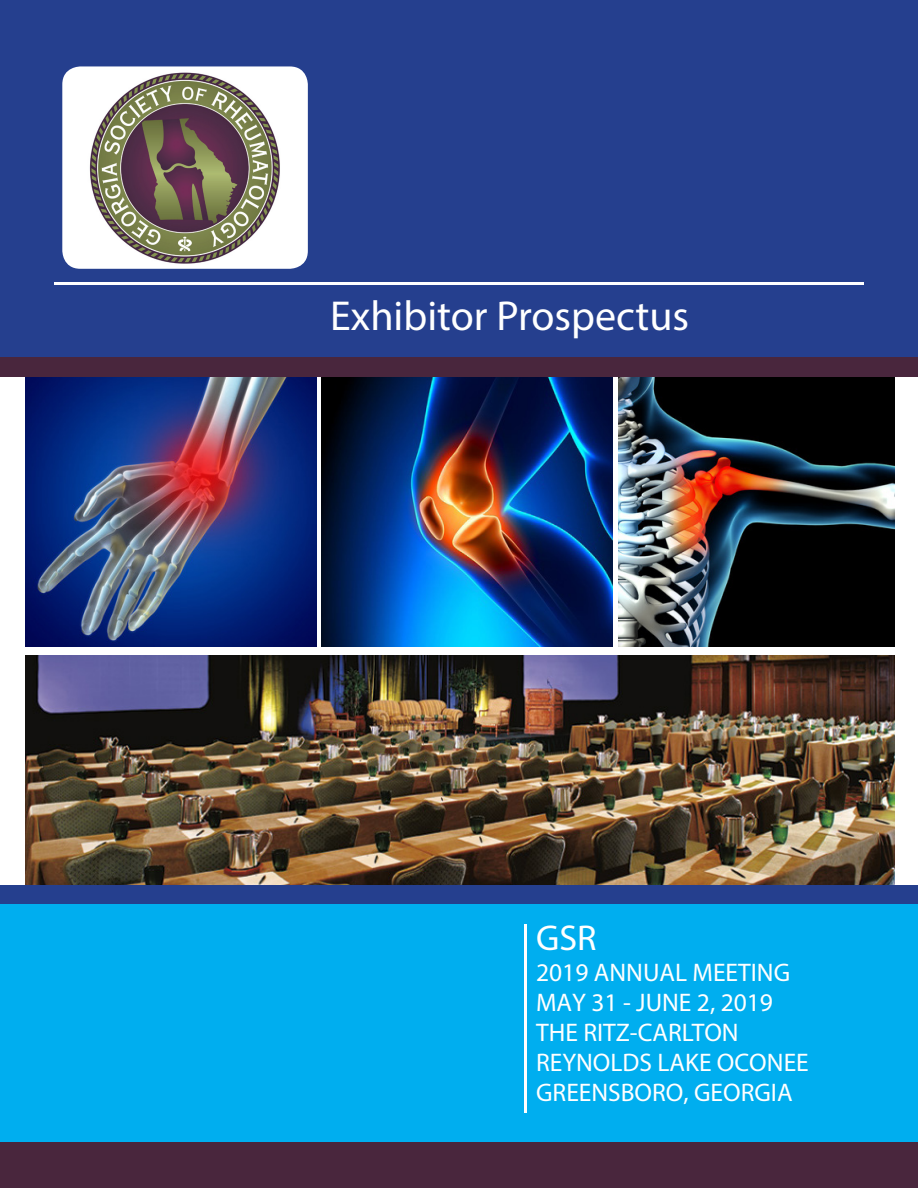
<style>
.page{position:relative;width:918px;height:1188px;background:#fff}
.page>*{position:absolute;margin:0;border:0;box-sizing:border-box;transform-origin:0 0}
.t1{font:42px "Myriad Pro";color:#fff}
.t2{font:36px "Myriad Pro";color:#fff}
.t3{font:25.5px/30px "Myriad Pro";color:#fff}
</style>
<div class="page">
<img style="left:26px;top:655px;width:868px;height:230px">
<div style="left:0;top:0;width:918px;height:357px;background:#253f8e"></div>
<hr style="left:54px;top:282px;width:810px;height:2px;background:#fff">
<div style="left:0;top:885px;width:918px;height:19px;background:#253f8e"></div>
<div style="left:0;top:904px;width:918px;height:284px;background:#00aeef"></div>
<hr style="left:524px;top:924px;width:2px;height:189px;background:#fff">
<div style="left:0;top:1143px;width:918px;height:45px;background:#49263d"></div>
<img style="left:26px;top:377px;width:290px;height:269px">
<img style="left:321px;top:377px;width:291px;height:269px">
<img style="left:619px;top:377px;width:275px;height:269px">
<div style="left:1px;top:357px;width:917px;height:20px;background:#49263d"></div>
<img style="left:62px;top:66px;width:246px;height:203px">
<p class="t1" style="left:330px;top:290px;width:360px">Exhibitor Prospectus</p>
<p class="t2" style="left:536px;top:916px;width:62px">GSR</p>
<p class="t3" style="left:536px;top:957px;width:274px">2019 ANNUAL MEETING<br>MAY 31 - JUNE 2, 2019<br>THE RITZ-CARLTON<br>REYNOLDS LAKE OCONEE<br>GREENSBORO, GEORGIA</p>
</div>
